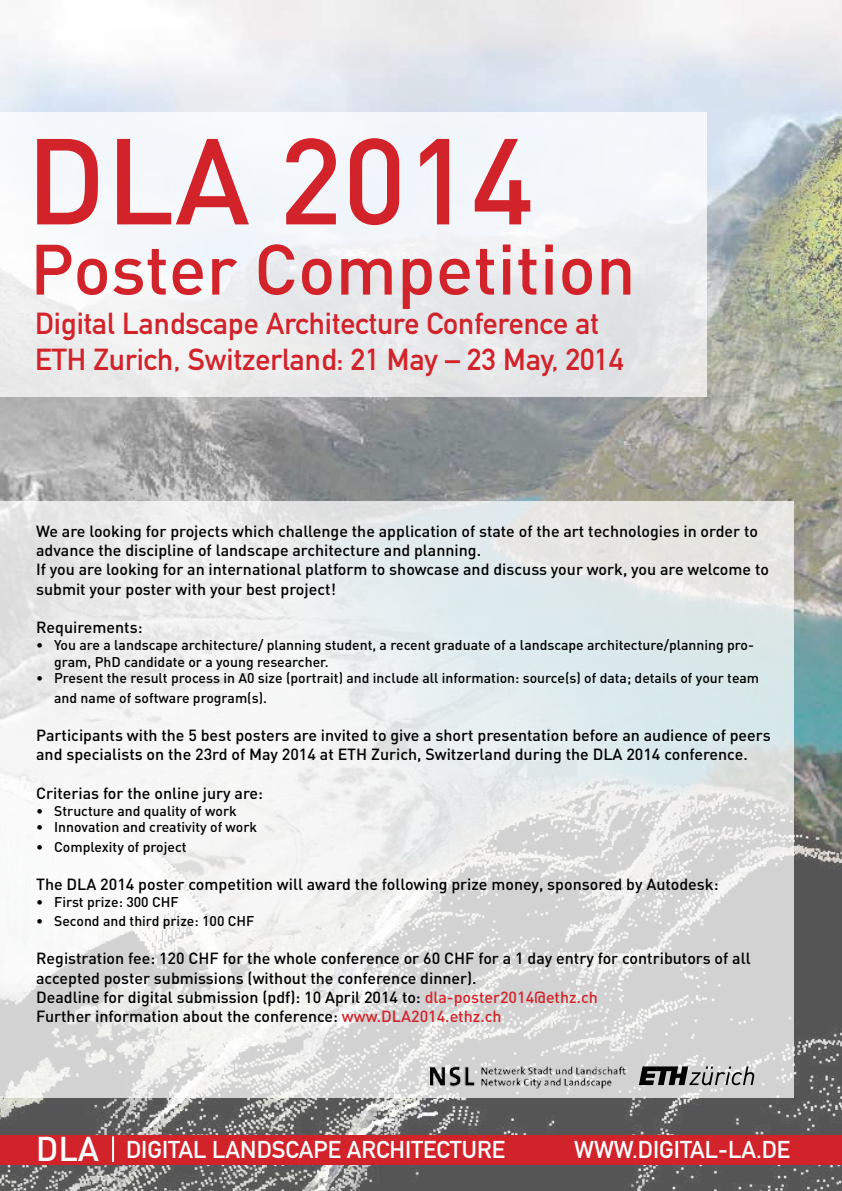
<style>
.page{position:relative;width:842px;height:1191px;background:#fff}
.page>*{position:absolute;margin:0;border:0;box-sizing:border-box;transform-origin:0 0}
.t1{font:500 120px "DIN";color:#d2232a}
.t2{font:500 70px "DIN";color:#d2232a}
.t3{font:30px/36px "DIN Mittelschrift";color:#d2232a}
.t4{font:24px "DIN Mittelschrift";color:#fff}
.t5{font:500 16px/19.2px "DIN";color:#000}
.t6{font:500 14px/16.8px "DIN";color:#000}
.s1{color:#d2232a}
.s2{font-family:"DIN";font-weight:500;font-size:34px}
</style>
<div class="page">
<img style="left:0;top:1px;width:842px;height:1190px">
<svg style="left:0;top:501px;width:794px;height:596px"></svg>
<div style="left:0;top:112px;width:707px;height:285px;background:linear-gradient(to bottom,#f7fbff,#e6e7e7)"></div>
<svg style="left:639px;top:1066px;width:115px;height:19px;background:#7e7e7e"></svg>
<img style="left:430px;top:1065px;width:195px;height:24px">
<div style="left:0;top:1135px;width:842px;height:30px;background:#d2232a"></div>
<hr style="left:112px;top:1136px;width:2px;height:25px;background:#fff">
<h1 class="t1" style="left:26px;top:104px;width:510px">DLA 2014</h1>
<h2 class="t2" style="left:30px;top:224px;width:607px">Poster Competition</h2>
<h3 class="t3" style="left:35px;top:306px;width:590px">Digital Landscape Architecture Conference at<br>ETH Zurich, Switzerland: 21 May – 23 May, 2014</h3>
<p class="t5" style="left:36px;top:521px;width:734px">We are looking for projects which challenge the application of state of the art technologies in order to advance the discipline of landscape architecture and planning.<br>If you are looking for an international platform to showcase and discuss your work, you are welcome to submit your poster with your best project!</p>
<p class="t5" style="left:36px;top:617px;width:108px">Requirements:</p>
<p class="t6" style="left:54px;top:636px;width:701px;text-indent:-18px">• You are a landscape architecture/ planning student, a recent graduate of a landscape architecture/planning pro&shy;gram, PhD candidate or a young researcher.</p>
<p class="t6" style="left:54px;top:668px;width:707px;line-height:19.2px;text-indent:-18px">• Present the result process in A0 size (portrait) and include all information: source(s) of data; details of your team and name of software program(s).</p>
<p class="t5" style="left:36px;top:725px;width:736px">Participants with the 5 best posters are invited to give a short presentation before an audience of peers and specialists on the 23rd of May 2014 at ETH Zurich, Switzerland during the DLA 2014 conference.</p>
<p class="t5" style="left:36px;top:783px;width:228px">Criterias for the online jury are:</p>
<p class="t6" style="left:36px;top:801px;width:202px">• Structure and quality of work</p>
<p class="t6" style="left:36px;top:818px;width:223px">• Innovation and creativity of work</p>
<p class="t6" style="left:36px;top:837px;width:152px">• Complexity of project</p>
<p class="t5" style="left:36px;top:874px;width:684px">The DLA 2014 poster competition will award the following prize money, sponsored by Autodesk:</p>
<p class="t6" style="left:36px;top:893px;width:144px">• First prize: 300 CHF</p>
<p class="t6" style="left:36px;top:912px;width:220px">• Second and third prize: 100 CHF</p>
<p class="t5" style="left:36px;top:948px;width:716px">Registration fee: 120 CHF for the whole conference or 60 CHF for a 1 day entry for contributors of all accepted poster submissions (without the conference dinner).<br>Deadline for digital submission (pdf): 10 April 2014 to: <span class="s1">dla-poster2014@ethz.ch<br></span>Further information about the conference: <span class="s1">www.DLA2014.ethz.ch</span></p>
<h3 class="t4" style="left:36px;top:1135px;width:471px"><span class="s2">DLA</span> DIGITAL LANDSCAPE ARCHITECTURE</h3>
<h3 class="t4" style="left:574px;top:1135px;width:218px">WWW.DIGITAL-LA.DE</h3>
</div>
